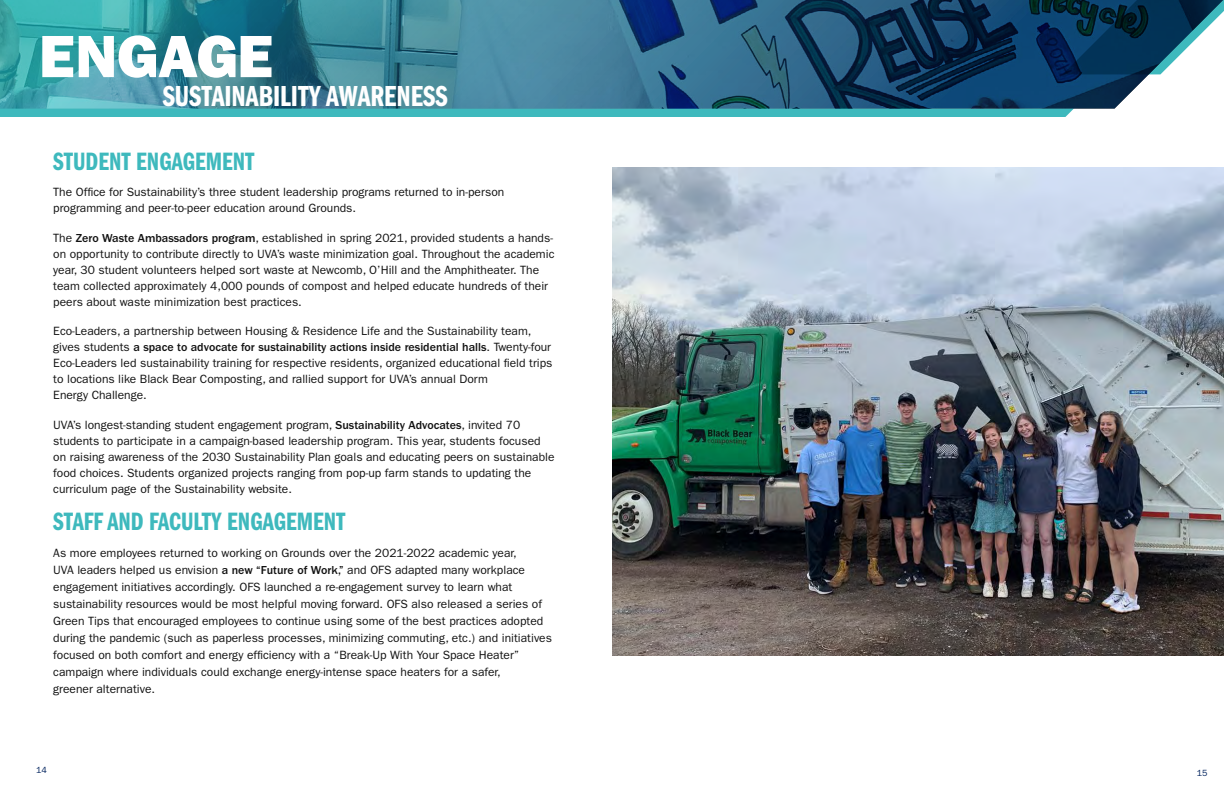
<style>
.page{position:relative;width:1224px;height:792px;background:#fff}
.page>*{position:absolute;margin:0;border:0;box-sizing:border-box;transform-origin:0 0}
.t1{font:60px "ITC Franklin Gothic Std Hvy";color:#fff}
.H2-SpreadTitle{font:30px "ITC Franklin Gothic Std Dm Cp";color:#fff}
.H3-Engage{font:26px "ITC Franklin Gothic Std Dm Cp";color:#3eb9bd}
.t2{font:12px/16px "ITC Franklin Gothic Std";color:#121212}
.t3{font:9px "ITC Franklin Gothic Std";color:#00225d}
.s1{font-weight:500}
</style>
<div class="page">
<div style="left:0;top:109px;width:1074px;height:8px;background:#3eb9bd"></div>
<img style="left:0;top:0;width:1161px;height:109px">
<svg style="left:1063px;top:0;width:161px;height:74px"></svg>
<img style="left:612px;top:168px;width:612px;height:487px">
<h1 class="t1" style="left:39px;top:21px;width:236px">ENGAGE</h1>
<h2 class="H2-SpreadTitle" style="left:163px;top:80px;width:286px">SUSTAINABILITY AWARENESS</h2>
<h3 class="H3-Engage" style="left:53px;top:147px;width:203px">STUDENT ENGAGEMENT</h3>
<p class="t2" style="left:53px;top:184px;width:453px">The Office for Sustainability’s three student leadership programs returned to in-person programming and peer-to-peer education around Grounds.</p>
<p class="t2" style="left:53px;top:230px;width:503px">The <span class="s1">Zero Waste Ambassadors program</span>, established in spring 2021, provided students a hands&shy;on opportunity to contribute directly to UVA’s waste minimization goal. Throughout the academic year, 30 student volunteers helped sort waste at Newcomb, O’Hill and the Amphitheater. The team collected approximately 4,000 pounds of compost and helped educate hundreds of their peers about waste minimization best practices.</p>
<p class="t2" style="left:53px;top:323px;width:501px">Eco-Leaders, a partnership between Housing &amp; Residence Life and the Sustainability team, gives students <span class="s1">a space to advocate for sustainability actions inside residential halls</span>. Twenty-four Eco-Leaders led sustainability training for respective residents, organized educational field trips to locations like Black Bear Composting, and rallied support for UVA’s annual Dorm<br>Energy Challenge.</p>
<p class="t2" style="left:53px;top:417px;width:503px">UVA’s longest-standing student engagement program, <span class="s1">Sustainability Advocates</span>, invited 70 students to participate in a campaign-based leadership program. This year, students focused on raising awareness of the 2030 Sustainability Plan goals and educating peers on sustainable food choices. Students organized projects ranging from pop-up farm stands to updating the curriculum page of the Sustainability website.</p>
<h3 class="H3-Engage" style="left:53px;top:507px;width:294px">STAFF AND FACULTY ENGAGEMENT</h3>
<p class="t2" style="left:53px;top:545px;width:500px;line-height:17px">As more employees returned to working on Grounds over the 2021-2022 academic year,<br>UVA leaders helped us envision <span class="s1">a new “Future of Work,”</span> and OFS adapted many workplace engagement initiatives accordingly. OFS launched a re-engagement survey to learn what sustainability resources would be most helpful moving forward. OFS also released a series of Green Tips that encouraged employees to continue using some of the best practices adopted during the pandemic (such as paperless processes, minimizing commuting, etc.) and initiatives focused on both comfort and energy efficiency with a “Break-Up With Your Space Heater” campaign where individuals could exchange energy-intense space heaters for a safer,<br>greener alternative.</p>
<p class="t3" style="left:36px;top:765px;width:12px">14</p>
<p class="t3" style="left:1197px;top:768px;width:12px">15</p>
</div>
